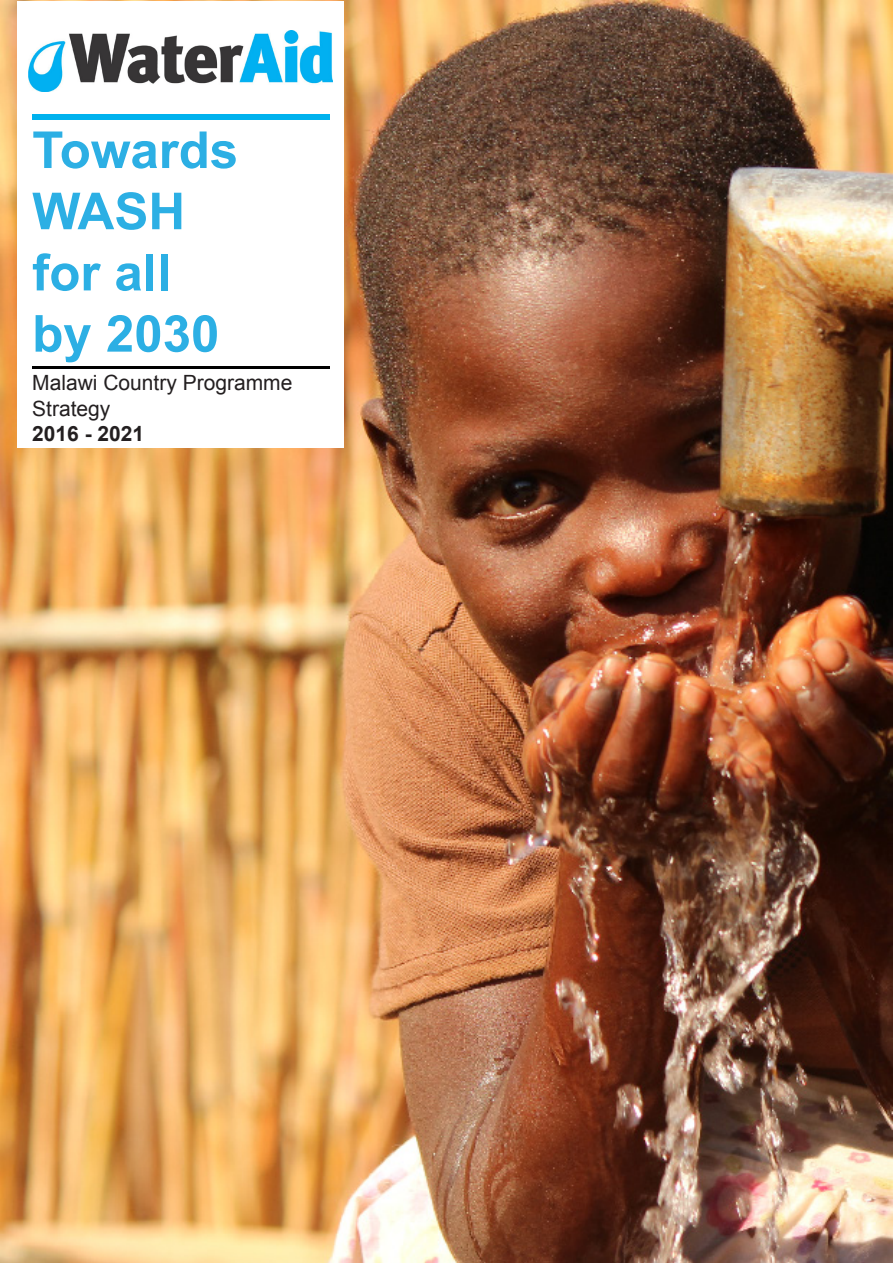
<style>
.page{position:relative;width:893px;height:1263px;background:#fff}
.page>*{position:absolute;margin:0;border:0;box-sizing:border-box;transform-origin:0 0}
.t1{font:700 51px/61.2px "Arial";color:#2cafe4}
.t2{font:21px/25.2px "Arial";color:#231f20}
.t3{font:700 21px "Arial";color:#231f20}
</style>
<div class="page">
<img style="left:0;top:0;width:893px;height:1263px">
<div style="left:18px;top:1px;width:326px;height:446px;background:#fff"></div>
<div style="left:32px;top:114px;width:298px;height:5px;background:#00b2ee"></div>
<hr style="left:32px;top:366px;width:297px;height:2px;background:#000">
<img style="left:28px;top:30px;width:304px;height:62px">
<p class="t1" style="left:32px;top:121px;width:207px">Towards<br>WASH</p>
<p class="t1" style="left:32px;top:244px;width:140px">for all</p>
<p class="t1" style="left:32px;top:305px;width:189px">by 2030</p>
<p class="t2" style="left:32px;top:371px;width:262px">Malawi Country Programme<br>Strategy</p>
<p class="t3" style="left:32px;top:419px;width:114px">2016 - 2021</p>
</div>
